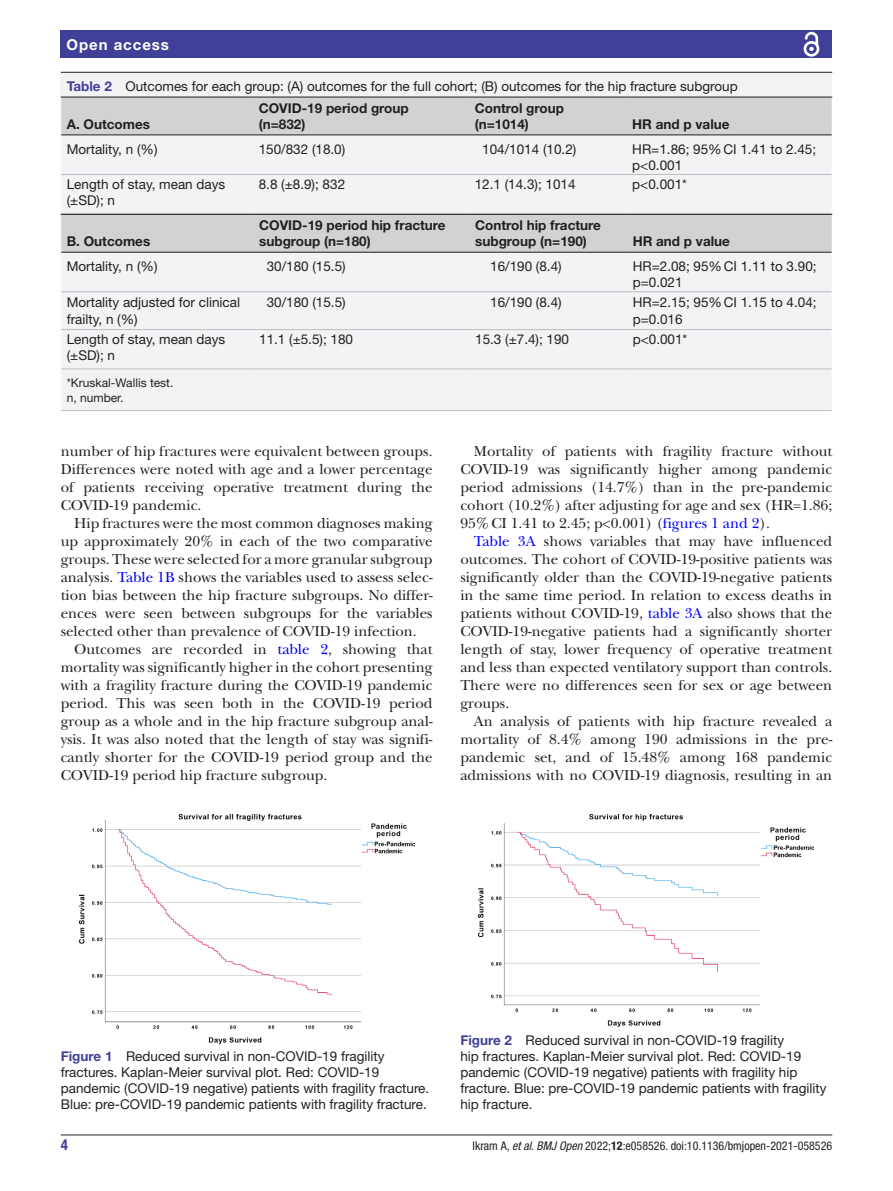
<style>
.page{position:relative;width:893px;height:1191px;background:#fff}
.page>*{position:absolute;margin:0;border:0;box-sizing:border-box;transform-origin:0 0}
.t1{font:15px/18px "New Baskerville";color:#231f20;text-align:justify}
.t2{font:700 15px "Helvetica Neue LT Std";letter-spacing:.065em;color:#fff}
.t3{font:700 condensed 15px "Helvetica Neue LT Std";color:#414099}
.t4{font:13.5px/16.2px "Helvetica Neue LT Std";color:#231f20}
.t5{font:700 13.5px/16.2px "Helvetica Neue LT Std";color:#231f20}
.t6{font:condensed 12px "Helvetica Neue LT Std";color:#231f20}
.t7{font:12px/15px "Helvetica Neue LT Std";color:#231f20}
.s1{font-weight:700;color:#414099}
.s2{color:#00f}
.s3{font-style:italic}
.s4{font-weight:700}
</style>
<div class="page">
<hr style="left:61px;top:1134px;width:771px;height:1px;background:#231f20">
<div style="left:61px;top:31px;width:771px;height:27px;background:#414099"></div>
<svg style="left:803px;top:31px;width:17px;height:26px"></svg>
<div style="left:61px;top:73px;width:771px;height:338px;background:#f2f3f4"></div>
<hr style="left:61px;top:72px;width:771px;height:1px;background:#231f20">
<div style="left:61px;top:98px;width:771px;height:36px;background:#d1d2d4"></div>
<hr style="left:61px;top:97px;width:192px;height:1px;background:#231f20">
<hr style="left:61px;top:134px;width:192px;height:1px;background:#231f20">
<hr style="left:253px;top:97px;width:216px;height:1px;background:#231f20">
<hr style="left:253px;top:134px;width:216px;height:1px;background:#231f20">
<hr style="left:469px;top:97px;width:157px;height:1px;background:#231f20">
<hr style="left:469px;top:134px;width:157px;height:1px;background:#231f20">
<hr style="left:626px;top:97px;width:206px;height:1px;background:#231f20">
<hr style="left:626px;top:134px;width:206px;height:1px;background:#231f20">
<hr style="left:61px;top:174px;width:192px;height:1px;background:#bcbdc0">
<hr style="left:61px;top:213px;width:192px;height:1px;background:#bcbdc0">
<hr style="left:253px;top:174px;width:216px;height:1px;background:#bcbdc0">
<hr style="left:253px;top:213px;width:216px;height:1px;background:#bcbdc0">
<hr style="left:469px;top:174px;width:157px;height:1px;background:#bcbdc0">
<hr style="left:469px;top:213px;width:157px;height:1px;background:#bcbdc0">
<hr style="left:626px;top:174px;width:206px;height:1px;background:#bcbdc0">
<hr style="left:626px;top:213px;width:206px;height:1px;background:#bcbdc0">
<div style="left:61px;top:215px;width:771px;height:37px;background:#d1d2d4"></div>
<hr style="left:61px;top:214px;width:192px;height:1px;background:#231f20">
<hr style="left:61px;top:252px;width:192px;height:1px;background:#231f20">
<hr style="left:253px;top:214px;width:216px;height:1px;background:#231f20">
<hr style="left:253px;top:252px;width:216px;height:1px;background:#231f20">
<hr style="left:469px;top:214px;width:158px;height:1px;background:#231f20">
<hr style="left:469px;top:252px;width:158px;height:1px;background:#231f20">
<hr style="left:627px;top:214px;width:205px;height:1px;background:#231f20">
<hr style="left:627px;top:252px;width:205px;height:1px;background:#231f20">
<hr style="left:61px;top:291px;width:192px;height:1px;background:#bcbdc0">
<hr style="left:253px;top:291px;width:216px;height:1px;background:#bcbdc0">
<hr style="left:469px;top:291px;width:158px;height:1px;background:#bcbdc0">
<hr style="left:627px;top:291px;width:205px;height:1px;background:#bcbdc0">
<hr style="left:61px;top:329px;width:192px;height:1px;background:#bcbdc0">
<hr style="left:253px;top:329px;width:216px;height:1px;background:#bcbdc0">
<hr style="left:253px;top:369px;width:216px;height:1px;background:#bcbdc0">
<hr style="left:469px;top:329px;width:158px;height:1px;background:#bcbdc0">
<hr style="left:469px;top:369px;width:158px;height:1px;background:#bcbdc0">
<hr style="left:627px;top:329px;width:205px;height:1px;background:#bcbdc0">
<hr style="left:627px;top:369px;width:205px;height:1px;background:#bcbdc0">
<hr style="left:61px;top:369px;width:192px;height:1px;background:#bcbdc0">
<hr style="left:61px;top:410px;width:192px;height:1px;background:#bcbdc0">
<hr style="left:253px;top:410px;width:216px;height:1px;background:#bcbdc0">
<hr style="left:469px;top:410px;width:158px;height:1px;background:#bcbdc0">
<hr style="left:627px;top:410px;width:205px;height:1px;background:#bcbdc0">
<img style="left:79px;top:814px;width:335px;height:229px">
<img style="left:479px;top:814px;width:335px;height:212px">
<p class="t2" style="left:66px;top:35px;width:104px">Open access</p>
<p class="t4" style="left:67px;top:78px;width:672px"><span class="s1">Table 2</span> Outcomes for each group: (A) outcomes for the full cohort; (B) outcomes for the hip fracture subgroup</p>
<p class="t5" style="left:67px;top:116px;width:85px">A. Outcomes</p>
<p class="t5" style="left:259px;top:99px;width:151px">COVID-19 period group (n=832)</p>
<p class="t5" style="left:475px;top:99px;width:91px">Control group (n=1014)</p>
<p class="t5" style="left:632px;top:116px;width:99px">HR and p value</p>
<p class="t4" style="left:67px;top:141px;width:92px">Mortality, n (%)</p>
<p class="t4" style="left:259px;top:141px;width:88px">150/832 (18.0)</p>
<p class="t4" style="left:482px;top:141px;width:96px">104/1014 (10.2)</p>
<p class="t4" style="left:632px;top:141px;width:185px">HR=1.86; 95%CI 1.41 to 2.45; p&lt;0.001</p>
<p class="t4" style="left:67px;top:175px;width:160px">Length of stay, mean days (±SD); n</p>
<p class="t4" style="left:259px;top:175px;width:88px">8.8 (±8.9); 832</p>
<p class="t4" style="left:475px;top:175px;width:102px">12.1 (14.3); 1014</p>
<p class="t4" style="left:632px;top:175px;width:56px">p&lt;0.001*</p>
<p class="t5" style="left:67px;top:233px;width:85px">B. Outcomes</p>
<p class="t5" style="left:259px;top:217px;width:188px">COVID-19 period hip fracture subgroup (n=180)</p>
<p class="t5" style="left:475px;top:217px;width:127px">Control hip fracture subgroup (n=190)</p>
<p class="t5" style="left:633px;top:233px;width:99px">HR and p value</p>
<p class="t4" style="left:67px;top:258px;width:92px">Mortality, n (%)</p>
<p class="t4" style="left:267px;top:258px;width:81px">30/180 (15.5)</p>
<p class="t4" style="left:490px;top:258px;width:73px">16/190 (8.4)</p>
<p class="t4" style="left:633px;top:258px;width:185px">HR=2.08; 95%CI 1.11 to 3.90; p=0.021</p>
<p class="t4" style="left:67px;top:294px;width:175px">Mortality adjusted for clinical frailty, n (%)</p>
<p class="t4" style="left:267px;top:294px;width:81px">30/180 (15.5)</p>
<p class="t4" style="left:490px;top:294px;width:73px">16/190 (8.4)</p>
<p class="t4" style="left:633px;top:294px;width:185px">HR=2.15; 95%CI 1.15 to 4.04; p=0.016</p>
<p class="t4" style="left:67px;top:331px;width:160px">Length of stay, mean days (±SD); n</p>
<p class="t4" style="left:259px;top:331px;width:95px">11.1 (±5.5); 180</p>
<p class="t4" style="left:475px;top:331px;width:95px">15.3 (±7.4); 190</p>
<p class="t4" style="left:633px;top:331px;width:56px">p&lt;0.001*</p>
<p class="t7" style="left:67px;top:374px;width:108px">*Kruskal-Wallis test. n, number.</p>
<p class="t1" style="left:61px;top:442px;width:373px">number of hip fractures were equivalent between groups.<br>Differences were noted with age and a lower percentage of patients receiving operative treatment during the COVID-19 pandemic.</p>
<p class="t1" style="left:61px;top:514px;width:373px;text-indent:14px">Hip fractures were the most common diagnoses making up approximately 20% in each of the two comparative groups. These were selected for a more granular subgroup analysis. <span class="s2">Table 1B</span> shows the variables used to assess selec&shy;tion bias between the hip fracture subgroups. No differ&shy;ences were seen between subgroups for the variables selected other than prevalence of COVID-19 infection.</p>
<p class="t1" style="left:61px;top:640px;width:373px;text-indent:14px">Outcomes are recorded in <span class="s2">table 2</span>, showing that mortality was significantly higher in the cohort presenting with a fragility fracture during the COVID-19 pandemic period. This was seen both in the COVID-19 period group as a whole and in the hip fracture subgroup anal&shy;ysis. It was also noted that the length of stay was signifi&shy;cantly shorter for the COVID-19 period group and the COVID-19 period hip fracture subgroup.</p>
<p class="t1" style="left:460px;top:442px;width:373px;text-indent:14px">Mortality of patients with fragility fracture without COVID-19 was significantly higher among pandemic period admissions (14.7%) than in the pre-pandemic cohort (10.2%) after adjusting for age and sex (HR=1.86; 95%CI 1.41 to 2.45; p&lt;0.001) (<span class="s2">figures 1 and 2</span>).</p>
<p class="t1" style="left:460px;top:532px;width:373px;text-indent:14px"><span class="s2">Table 3A</span> shows variables that may have influenced outcomes. The cohort of COVID-19-positive patients was significantly older than the COVID-19-negative patients in the same time period. In relation to excess deaths in patients without COVID-19, <span class="s2">table 3A</span> also shows that the COVID-19-negative patients had a significantly shorter length of stay, lower frequency of operative treatment and less than expected ventilatory support than controls.<br>There were no differences seen for sex or age between groups.</p>
<p class="t1" style="left:460px;top:712px;width:373px;text-indent:14px">An analysis of patients with hip fracture revealed a mortality of 8.4% among 190 admissions in the pre&shy;pandemic set, and of 15.48% among 168 pandemic admissions with no COVID-19 diagnosis, resulting in an</p>
<p class="t4" style="left:61px;top:1047px;width:370px"><span class="s1">Figure 1</span> Reduced survival in non-COVID-19 fragility fractures. Kaplan-Meier survival plot. Red: COVID-19 pandemic (COVID-19 negative) patients with fragility fracture.<br>Blue: pre-COVID-19 pandemic patients with fragility fracture.</p>
<p class="t4" style="left:460px;top:1031px;width:368px"><span class="s1">Figure 2</span> Reduced survival in non-COVID-19 fragility<br>hip fractures. Kaplan-Meier survival plot. Red: COVID-19 pandemic (COVID-19 negative) patients with fragility hip fracture. Blue: pre-COVID-19 pandemic patients with fragility hip fracture.</p>
<p class="t3" style="left:61px;top:1135px;width:9px">4</p>
<p class="t6" style="left:473px;top:1138px;width:361px">Ikram A, <span class="s3">et al</span>. <span class="s3">BMJ Open</span> 2022;<span class="s4">12</span>:e058526. doi:10.1136/bmjopen-2021-058526</p>
</div>
